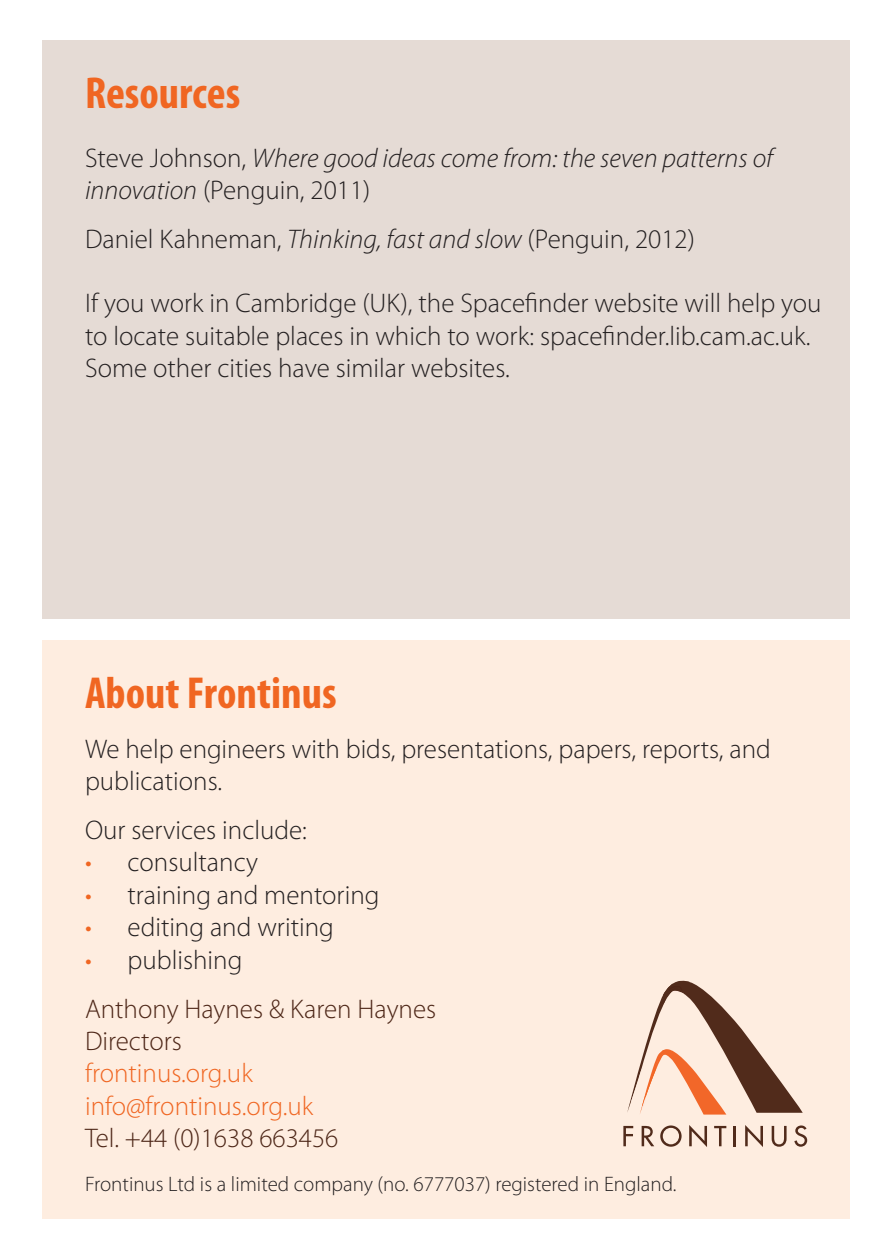
<style>
.page{position:relative;width:893px;height:1259px;background:#fff}
.page>*{position:absolute;margin:0;border:0;box-sizing:border-box;transform-origin:0 0}
.Heading_RL{font:700 condensed 45px "Myriad Pro";color:#f06622}
.Body_Extra_Para{font:300 27px/32.4px "Myriad Pro";color:#231f20}
.Body{font:300 27px/32.4px "Myriad Pro";color:#231f20}
.Body-2{font:italic 300 27px/32.4px "Myriad Pro";color:#231f20}
.Body_Bullet{font:300 27px "Myriad Pro";color:#231f20}
.Address_1{font:300 27px "Myriad Pro";color:#4d2617}
.Address_2{font:300 27px "Myriad Pro";color:#f06622}
.Body_Less_Para{font:300 27px "Myriad Pro";color:#231f20}
.Registered_Text{font:300 21px "Myriad Pro";color:#231f20}
.s1{font-style:normal}
.s2{font-style:italic}
.s3{color:#f06622}
</style>
<div class="page">
<div style="left:43px;top:40px;width:807px;height:579px;background:#e5dbd5"></div>
<div style="left:43px;top:640px;width:807px;height:578px;background:#feede0"></div>
<svg style="left:623px;top:1126px;width:10px;height:20px"></svg>
<svg style="left:642px;top:1126px;width:12px;height:20px"></svg>
<svg style="left:660px;top:1125px;width:22px;height:21px"></svg>
<svg style="left:689px;top:1125px;width:18px;height:22px"></svg>
<svg style="left:714px;top:1126px;width:12px;height:20px"></svg>
<hr style="left:734px;top:1126px;width:2px;height:20px;background:#512b1b">
<svg style="left:745px;top:1125px;width:18px;height:22px"></svg>
<svg style="left:772px;top:1126px;width:15px;height:20px"></svg>
<svg style="left:794px;top:1125px;width:13px;height:21px"></svg>
<svg style="left:627px;top:980px;width:176px;height:134px"></svg>
<p class="Heading_RL" style="left:85px;top:65px;width:157px">Resources</p>
<p class="Body-2" style="left:85px;top:141px;width:689px"><span class="s1">Steve Johnson,</span> Where good ideas come from: the seven patterns of innovation <span class="s1">(Penguin, 2011)</span></p>
<p class="Body" style="left:85px;top:222px;width:611px">Daniel Kahneman, <span class="s2">Thinking, fast and slow</span> (Penguin, 2012)</p>
<p class="Body_Extra_Para" style="left:85px;top:287px;width:738px">If you work in Cambridge (UK), the Spacefinder website will help you to locate suitable places in which to work: spacefinder.lib.cam.ac.uk.<br>Some other cities have similar websites.</p>
<p class="Heading_RL" style="left:85px;top:665px;width:253px">About Frontinus</p>
<p class="Body" style="left:85px;top:732px;width:687px">We help engineers with bids, presentations, papers, reports, and publications.</p>
<p class="Body_Less_Para" style="left:85px;top:813px;width:223px">Our services include:</p>
<p class="Body_Bullet" style="left:85px;top:846px;width:175px"><span class="s3">•</span> consultancy</p>
<p class="Body_Bullet" style="left:85px;top:878px;width:296px"><span class="s3">•</span> training and mentoring</p>
<p class="Body_Bullet" style="left:85px;top:911px;width:250px"><span class="s3">•</span> editing and writing</p>
<p class="Body_Bullet" style="left:85px;top:943px;width:159px"><span class="s3">•</span> publishing</p>
<p class="Address_1" style="left:85px;top:992px;width:353px">Anthony Haynes &amp; Karen Haynes</p>
<p class="Address_1" style="left:85px;top:1024px;width:98px">Directors</p>
<p class="Address_2" style="left:85px;top:1057px;width:169px">frontinus.org.uk</p>
<p class="Address_2" style="left:85px;top:1089px;width:230px">info@frontinus.org.uk</p>
<p class="Address_1" style="left:85px;top:1122px;width:255px">Tel. +44 (0)1638 663456</p>
<p class="Registered_Text" style="left:85px;top:1171px;width:593px">Frontinus Ltd is a limited company (no. 6777037) registered in England.</p>
</div>
